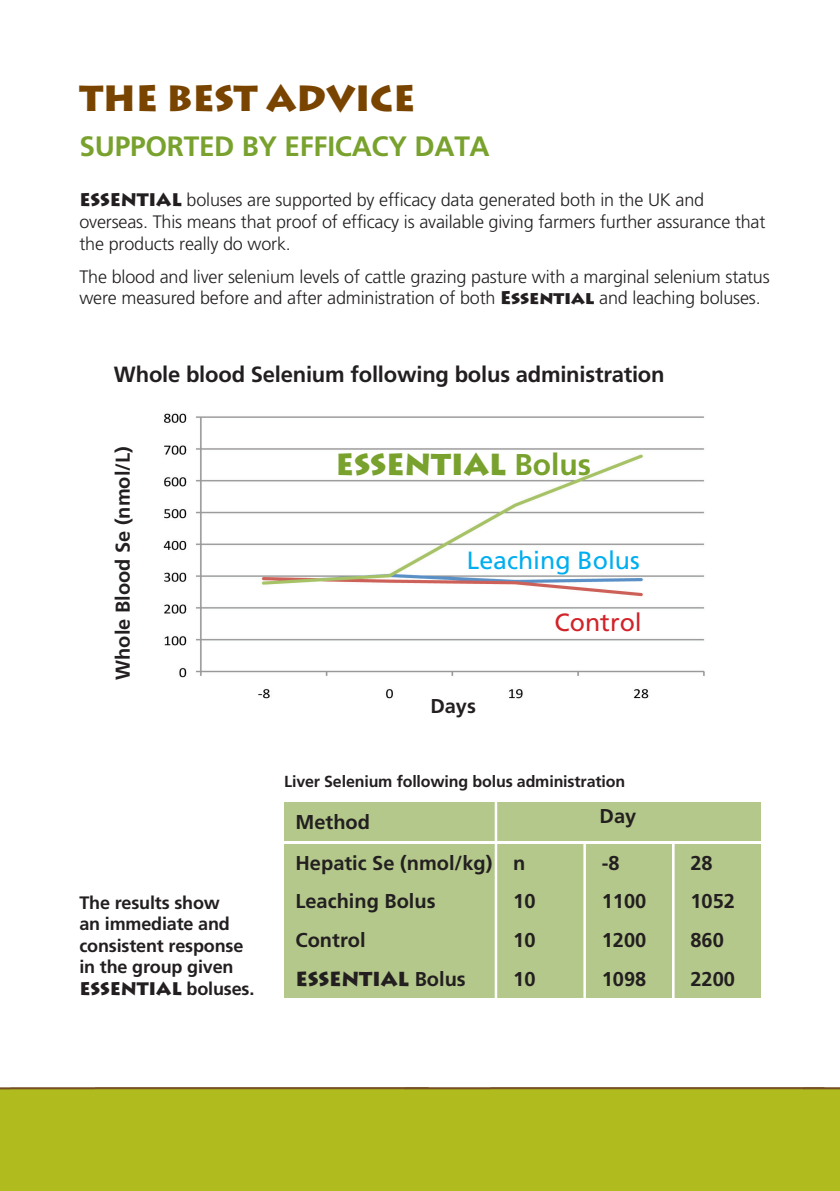
<style>
.page{position:relative;width:840px;height:1191px;background:#fff}
.page>*{position:absolute;margin:0;border:0;box-sizing:border-box;transform-origin:0 0}
.t1{font:900 36px "Lithos Pro";letter-spacing:-.01em;color:#794400}
.t2{font:900 30px "Lithos Pro";letter-spacing:-.01em;color:#78a22d}
.t3{font:700 28px "Frutiger LT Std";letter-spacing:-.01em;color:#78a22d}
.t4{font:24.8px "Frutiger LT Std";color:#00aeef}
.t5{font:24.8px "Frutiger LT Std";color:#d1232a}
.t6{font:700 22px "Frutiger LT Std";letter-spacing:-.01em;color:#231f20}
.t7{font:700 20px "Frutiger LT Std";color:#231f20}
.t8{font:900 20px "Lithos Pro";letter-spacing:-.01em;color:#231f20}
.t9{font:300 18px/21.6px "Frutiger LT Std";letter-spacing:-.01em;color:#231f20}
.t10{font:700 18px/21.6px "Frutiger LT Std";letter-spacing:-.01em;color:#231f20}
.t11{font:700 16px "Frutiger LT Std";letter-spacing:-.01em;color:#231f20}
.s1{font-family:"Lithos Pro";font-weight:900}
.s2{font-family:"Frutiger LT Std";font-weight:700}
</style>
<div class="page">
<div style="left:0;top:1087px;width:839px;height:104px;background:#b0bb1d"></div>
<img style="left:163px;top:413px;width:542px;height:286px">
<div style="left:284px;top:802px;width:210px;height:39px;background:#b4c88b"></div>
<div style="left:497px;top:802px;width:263px;height:39px;background:#b4c88b"></div>
<div style="left:497px;top:843px;width:86px;height:39px;background:#b4c88b"></div>
<div style="left:284px;top:843px;width:210px;height:39px;background:#b4c88b"></div>
<div style="left:497px;top:882px;width:86px;height:39px;background:#b4c88b"></div>
<div style="left:284px;top:882px;width:210px;height:39px;background:#b4c88b"></div>
<div style="left:497px;top:920px;width:86px;height:39px;background:#b4c88b"></div>
<div style="left:284px;top:920px;width:210px;height:39px;background:#b4c88b"></div>
<div style="left:497px;top:959px;width:86px;height:39px;background:#b4c88b"></div>
<div style="left:284px;top:959px;width:210px;height:39px;background:#b4c88b"></div>
<div style="left:585px;top:843px;width:86px;height:39px;background:#b4c88b"></div>
<div style="left:585px;top:882px;width:86px;height:39px;background:#b4c88b"></div>
<div style="left:585px;top:920px;width:86px;height:39px;background:#b4c88b"></div>
<div style="left:585px;top:959px;width:86px;height:39px;background:#b4c88b"></div>
<div style="left:673px;top:843px;width:87px;height:39px;background:#b4c88b"></div>
<div style="left:673px;top:882px;width:87px;height:39px;background:#b4c88b"></div>
<div style="left:673px;top:920px;width:87px;height:39px;background:#b4c88b"></div>
<div style="left:673px;top:959px;width:87px;height:39px;background:#b4c88b"></div>
<hr style="left:284px;top:841px;width:476px;height:3px;background:#fff">
<hr style="left:671px;top:842px;width:3px;height:156px;background:#fff">
<p class="t1" style="left:79px;top:76px;width:337px">THE BEST ADVICE</p>
<p class="t3" style="left:79px;top:130px;width:411px">SUPPORTED BY EFFICACY DATA</p>
<p class="t9" style="left:79px;top:190px;width:687px"><span class="s1">ESSENTIAL</span> boluses are supported by efficacy data generated both in the UK and overseas. This means that proof of efficacy is available giving farmers further assurance that the products really do work.</p>
<p class="t9" style="left:79px;top:266px;width:691px">The blood and liver selenium levels of cattle grazing pasture with a marginal selenium status were measured before and after administration of both <span class="s1">Essential</span> and leaching boluses.</p>
<p class="t6" style="left:114px;top:362px;width:552px">Whole blood Selenium following bolus administration</p>
<p class="t7" style="left:111px;top:680px;width:235px;rotate:-90deg">Whole Blood Se (nmol/L)</p>
<p class="t10" style="left:79px;top:891px;width:176px">The results show<br>an immediate and consistent response in the group given<br><span class="s1">ESSENTIAL</span> boluses.</p>
<p class="t2" style="left:335px;top:445px;width:257px">ESSENTIAL <span class="s2">Bolus</span></p>
<p class="t4" style="left:466px;top:546px;width:174px">Leaching Bolus</p>
<p class="t5" style="left:554px;top:608px;width:89px">Control</p>
<p class="t7" style="left:430px;top:694px;width:47px">Days</p>
<p class="t11" style="left:284px;top:771px;width:342px">Liver Selenium following bolus administration</p>
<p class="t7" style="left:295px;top:810px;width:76px">Method</p>
<p class="t7" style="left:295px;top:851px;width:198px">Hepatic Se (nmol/kg)</p>
<p class="t7" style="left:513px;top:851px;width:14px">n</p>
<p class="t7" style="left:295px;top:889px;width:142px">Leaching Bolus</p>
<p class="t7" style="left:513px;top:889px;width:24px">10</p>
<p class="t7" style="left:295px;top:928px;width:71px">Control</p>
<p class="t7" style="left:513px;top:928px;width:24px">10</p>
<p class="t7" style="left:599px;top:804px;width:38px">Day</p>
<p class="t7" style="left:601px;top:851px;width:19px">-8</p>
<p class="t7" style="left:601px;top:889px;width:46px">1100</p>
<p class="t7" style="left:601px;top:928px;width:46px">1200</p>
<p class="t7" style="left:601px;top:967px;width:46px">1098</p>
<p class="t8" style="left:295px;top:966px;width:172px">ESSENTIAL <span class="s2">Bolus</span></p>
<p class="t7" style="left:513px;top:967px;width:24px">10</p>
<p class="t7" style="left:690px;top:851px;width:24px">28</p>
<p class="t7" style="left:690px;top:889px;width:46px">1052</p>
<p class="t7" style="left:690px;top:928px;width:35px">860</p>
<p class="t7" style="left:690px;top:967px;width:46px">2200</p>
</div>
